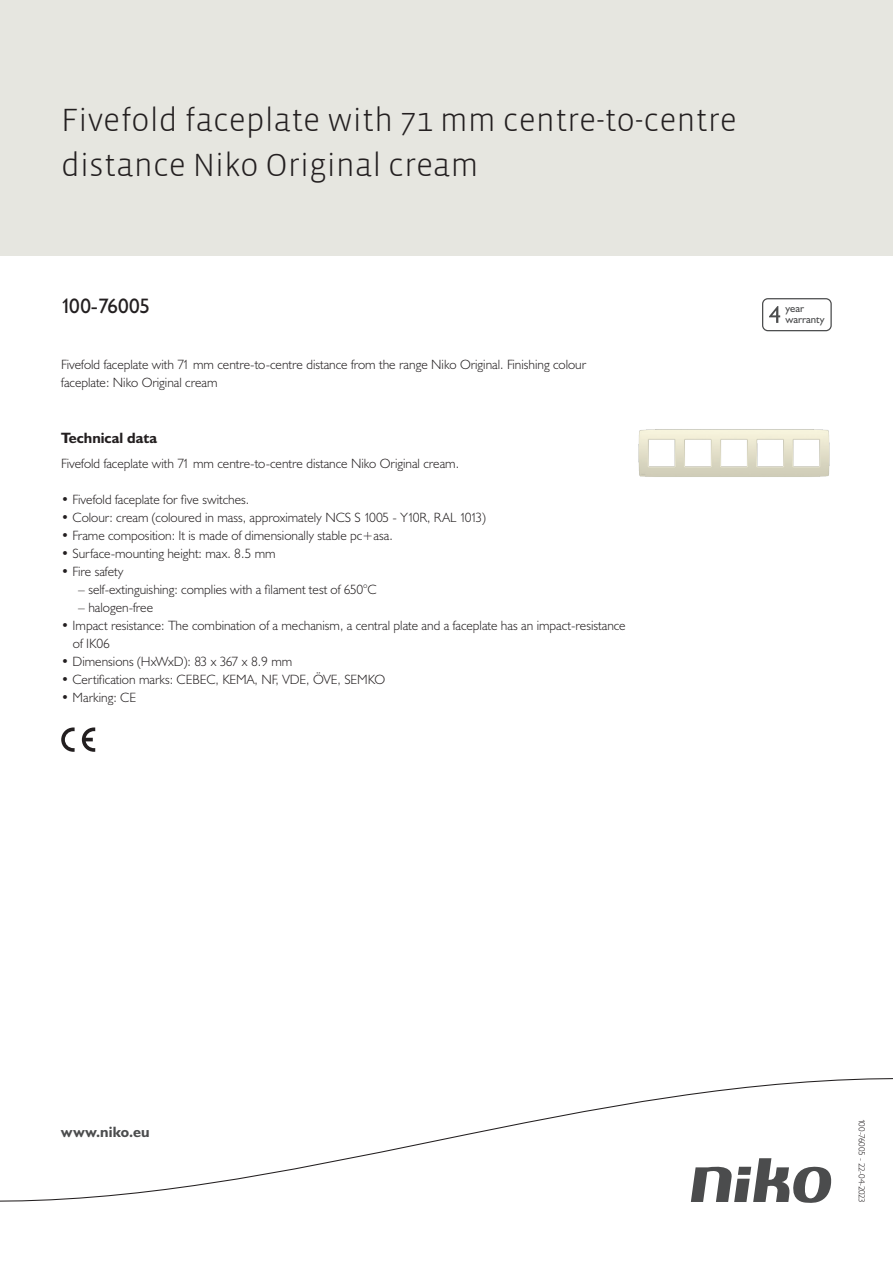
<style>
.page{position:relative;width:893px;height:1263px;background:#fff}
.page>*{position:absolute;margin:0;border:0;box-sizing:border-box;transform-origin:0 0}
.Title_datasheets{font:300 33px/45px "Vista Sans";color:#231f20}
.Article_number{font:21px "Humanist 521 BT";letter-spacing:-.01em;color:#231f20}
.Titles_parts{font:700 15px "Humanist 521 BT";color:#231f20}
.titel_afbeelding{font:700 15px "Humanist 521 BT";letter-spacing:.005em;color:#4b4c4d}
.USP_Bullets{font:300 13.5px/18px "Humanist 521 BT";color:#231f20}
.Platte_tekst_CAB{font:300 13.5px/18px "Humanist 521 BT";color:#231f20}
.USP_Bullets_level_2{font:300 13.5px "Humanist 521 BT";color:#231f20}
.t1{font:10.8px/10.8px "Humanist 521 BT";color:#4b4c4d}
.Revision{font:300 9px "Humanist 521 BT";letter-spacing:-.03em;color:#231f20}
</style>
<div class="page">
<div style="left:0;top:0;width:893px;height:255px;background:#e6e6e0"></div>
<svg style="left:82px;top:727px;width:13px;height:25px"></svg>
<svg style="left:61px;top:727px;width:14px;height:25px"></svg>
<svg style="left:762px;top:298px;width:70px;height:33px"></svg>
<svg style="left:0;top:1078px;width:893px;height:125px"></svg>
<img style="left:638px;top:429px;width:192px;height:48px">
<p class="Title_datasheets" style="left:61px;top:98px;width:677px">Fivefold faceplate with 71 mm centre-to-centre distance Niko Original cream</p>
<p class="Article_number" style="left:61px;top:293px;width:90px">100-76005</p>
<p class="Platte_tekst_CAB" style="left:61px;top:355px;width:527px">Fivefold faceplate with 71 mm centre-to-centre distance from the range Niko Original. Finishing colour faceplate: Niko Original cream</p>
<p class="Titles_parts" style="left:61px;top:429px;width:98px">Technical data</p>
<p class="Platte_tekst_CAB" style="left:61px;top:454px;width:399px">Fivefold faceplate with 71 mm centre-to-centre distance Niko Original cream.</p>
<p class="USP_Bullets" style="left:61px;top:490px;width:189px">• Fivefold faceplate for five switches.</p>
<p class="USP_Bullets" style="left:61px;top:508px;width:426px">• Colour: cream (coloured in mass, approximately NCS S 1005 - Y10R, RAL 1013)</p>
<p class="USP_Bullets" style="left:61px;top:526px;width:333px">• Frame composition: It is made of dimensionally stable pc+asa.</p>
<p class="USP_Bullets" style="left:61px;top:544px;width:216px">• Surface-mounting height: max. 8.5 mm</p>
<p class="USP_Bullets" style="left:61px;top:562px;width:64px">• Fire safety</p>
<p class="USP_Bullets_level_2" style="left:78px;top:581px;width:300px">– self-extinguishing: complies with a filament test of 650°C</p>
<p class="USP_Bullets_level_2" style="left:78px;top:599px;width:76px">– halogen-free</p>
<p class="USP_Bullets" style="left:73px;top:616px;width:554px;text-indent:-12px">• Impact resistance: The combination of a mechanism, a central plate and a faceplate has an impact-resistance of IK06</p>
<p class="USP_Bullets" style="left:61px;top:652px;width:233px">• Dimensions (HxWxD): 83 x 367 x 8.9 mm</p>
<p class="USP_Bullets" style="left:61px;top:670px;width:326px">• Certification marks: CEBEC, KEMA, NF, VDE, ÖVE, SEMKO</p>
<p class="USP_Bullets" style="left:61px;top:688px;width:76px">• Marking: CE</p>
<p class="t1" style="left:785px;top:303px;width:41px">year warranty</p>
<p class="titel_afbeelding" style="left:61px;top:1122px;width:90px">www.niko.eu</p>
<p class="Revision" style="left:868px;top:1119px;width:85px;rotate:90deg">100-76005 - 22-04-2023</p>
</div>
